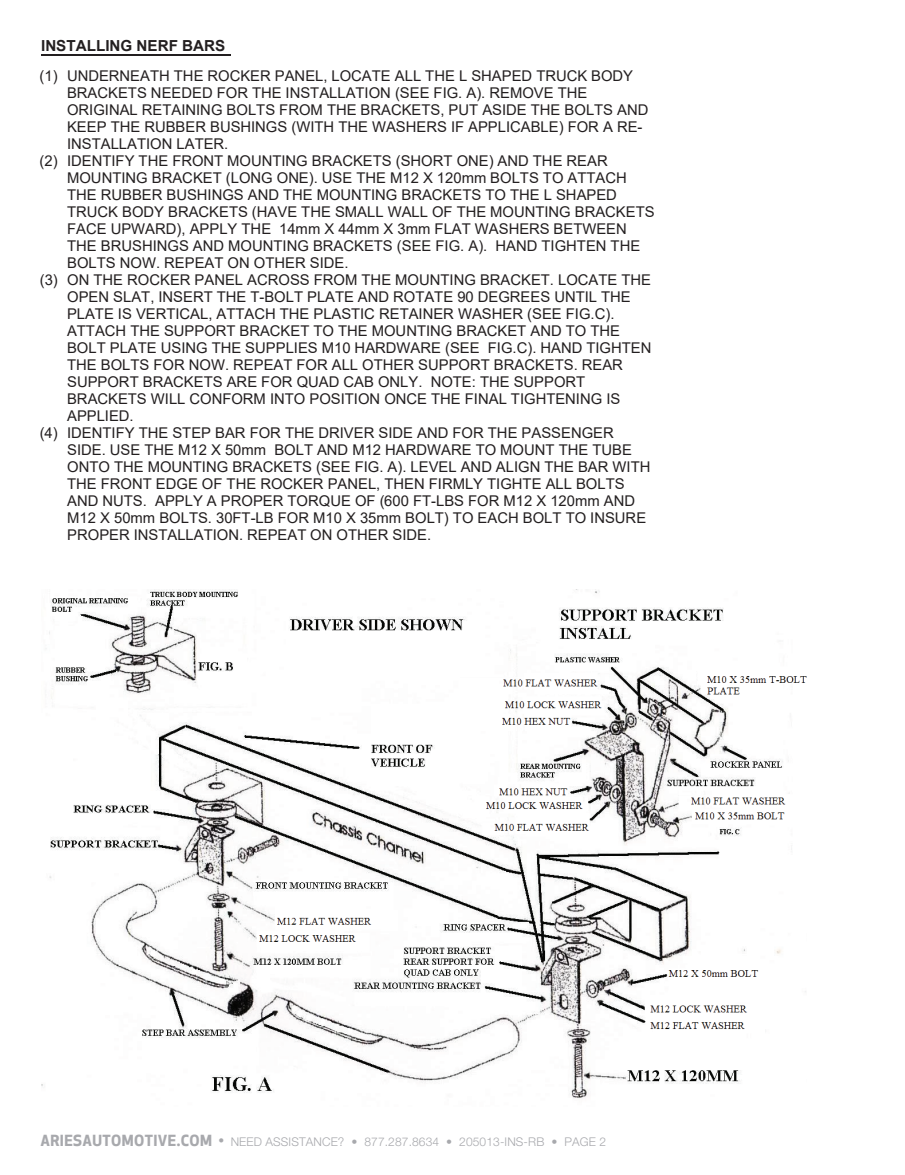
<style>
.page{position:relative;width:905px;height:1175px;background:#fff}
.page>*{position:absolute;margin:0;border:0;box-sizing:border-box;transform-origin:0 0}
.t1{font:700 15.15px "Arial";color:#231f20}
.t2{font:14.85px "Arial";color:#231f20}
.t3{font:300 12px "Helvetica Neue LT Std";letter-spacing:.01em;color:#a8a9ad}
.s1{font-family:"Apex New";font-weight:700;font-size:15px}
.s2{font-family:"Apex New";font-weight:500;font-size:15px}
</style>
<div class="page">
<hr style="left:41px;top:54px;width:190px;height:2px;background:#231f20">
<img style="left:42px;top:589px;width:765px;height:509px">
<p class="t1" style="left:41px;top:35px;width:186px">INSTALLING NERF BARS</p>
<p class="t2" style="left:40px;top:65px;width:595px">(1) UNDERNEATH THE ROCKER PANEL, LOCATE ALL THE L SHAPED TRUCK BODY</p>
<p class="t2" style="left:67px;top:82px;width:522px">BRACKETS NEEDED FOR THE INSTALLATION (SEE FIG. A). REMOVE THE</p>
<p class="t2" style="left:67px;top:99px;width:583px">ORIGINAL RETAINING BOLTS FROM THE BRACKETS, PUT ASIDE THE BOLTS AND</p>
<p class="t2" style="left:67px;top:116px;width:577px">KEEP THE RUBBER BUSHINGS (WITH THE WASHERS IF APPLICABLE) FOR A RE-</p>
<p class="t2" style="left:67px;top:133px;width:163px">INSTALLATION LATER.</p>
<p class="t2" style="left:40px;top:150px;width:569px">(2) IDENTIFY THE FRONT MOUNTING BRACKETS (SHORT ONE) AND THE REAR</p>
<p class="t2" style="left:67px;top:167px;width:561px">MOUNTING BRACKET (LONG ONE). USE THE M12 X 120mm BOLTS TO ATTACH</p>
<p class="t2" style="left:67px;top:184px;width:551px">THE RUBBER BUSHINGS AND THE MOUNTING BRACKETS TO THE L SHAPED</p>
<p class="t2" style="left:67px;top:201px;width:589px">TRUCK BODY BRACKETS (HAVE THE SMALL WALL OF THE MOUNTING BRACKETS</p>
<p class="t2" style="left:67px;top:218px;width:561px">FACE UPWARD), APPLY THE 14mm X 44mm X 3mm FLAT WASHERS BETWEEN</p>
<p class="t2" style="left:67px;top:235px;width:574px">THE BRUSHINGS AND MOUNTING BRACKETS (SEE FIG. A). HAND TIGHTEN THE</p>
<p class="t2" style="left:67px;top:252px;width:283px">BOLTS NOW. REPEAT ON OTHER SIDE.</p>
<p class="t2" style="left:40px;top:269px;width:612px">(3) ON THE ROCKER PANEL ACROSS FROM THE MOUNTING BRACKET. LOCATE THE</p>
<p class="t2" style="left:67px;top:286px;width:565px">OPEN SLAT, INSERT THE T-BOLT PLATE AND ROTATE 90 DEGREES UNTIL THE</p>
<p class="t2" style="left:67px;top:303px;width:549px">PLATE IS VERTICAL, ATTACH THE PLASTIC RETAINER WASHER (SEE FIG.C).</p>
<p class="t2" style="left:67px;top:320px;width:554px">ATTACH THE SUPPORT BRACKET TO THE MOUNTING BRACKET AND TO THE</p>
<p class="t2" style="left:67px;top:337px;width:586px">BOLT PLATE USING THE SUPPLIES M10 HARDWARE (SEE FIG.C). HAND TIGHTEN</p>
<p class="t2" style="left:67px;top:354px;width:557px">THE BOLTS FOR NOW. REPEAT FOR ALL OTHER SUPPORT BRACKETS. REAR</p>
<p class="t2" style="left:67px;top:371px;width:519px">SUPPORT BRACKETS ARE FOR QUAD CAB ONLY. NOTE: THE SUPPORT</p>
<p class="t2" style="left:67px;top:388px;width:554px">BRACKETS WILL CONFORM INTO POSITION ONCE THE FINAL TIGHTENING IS</p>
<p class="t2" style="left:67px;top:405px;width:68px">APPLIED.</p>
<p class="t2" style="left:40px;top:422px;width:575px">(4) IDENTIFY THE STEP BAR FOR THE DRIVER SIDE AND FOR THE PASSENGER</p>
<p class="t2" style="left:67px;top:439px;width:566px">SIDE. USE THE M12 X 50mm BOLT AND M12 HARDWARE TO MOUNT THE TUBE</p>
<p class="t2" style="left:67px;top:456px;width:584px">ONTO THE MOUNTING BRACKETS (SEE FIG. A). LEVEL AND ALIGN THE BAR WITH</p>
<p class="t2" style="left:67px;top:473px;width:559px">THE FRONT EDGE OF THE ROCKER PANEL, THEN FIRMLY TIGHTE ALL BOLTS</p>
<p class="t2" style="left:67px;top:490px;width:569px">AND NUTS. APPLY A PROPER TORQUE OF (600 FT-LBS FOR M12 X 120mm AND</p>
<p class="t2" style="left:67px;top:507px;width:580px">M12 X 50mm BOLTS. 30FT-LB FOR M10 X 35mm BOLT) TO EACH BOLT TO INSURE</p>
<p class="t2" style="left:67px;top:524px;width:365px">PROPER INSTALLATION. REPEAT ON OTHER SIDE.</p>
<p class="t3" style="left:40px;top:1134px;width:567px"><span class="s1">ARIESAUTOMOTIVE.COM</span> <span class="s2">•</span> NEED ASSISTANCE? • 877.287.8634 • 205013-INS-RB • PAGE 2</p>
</div>
